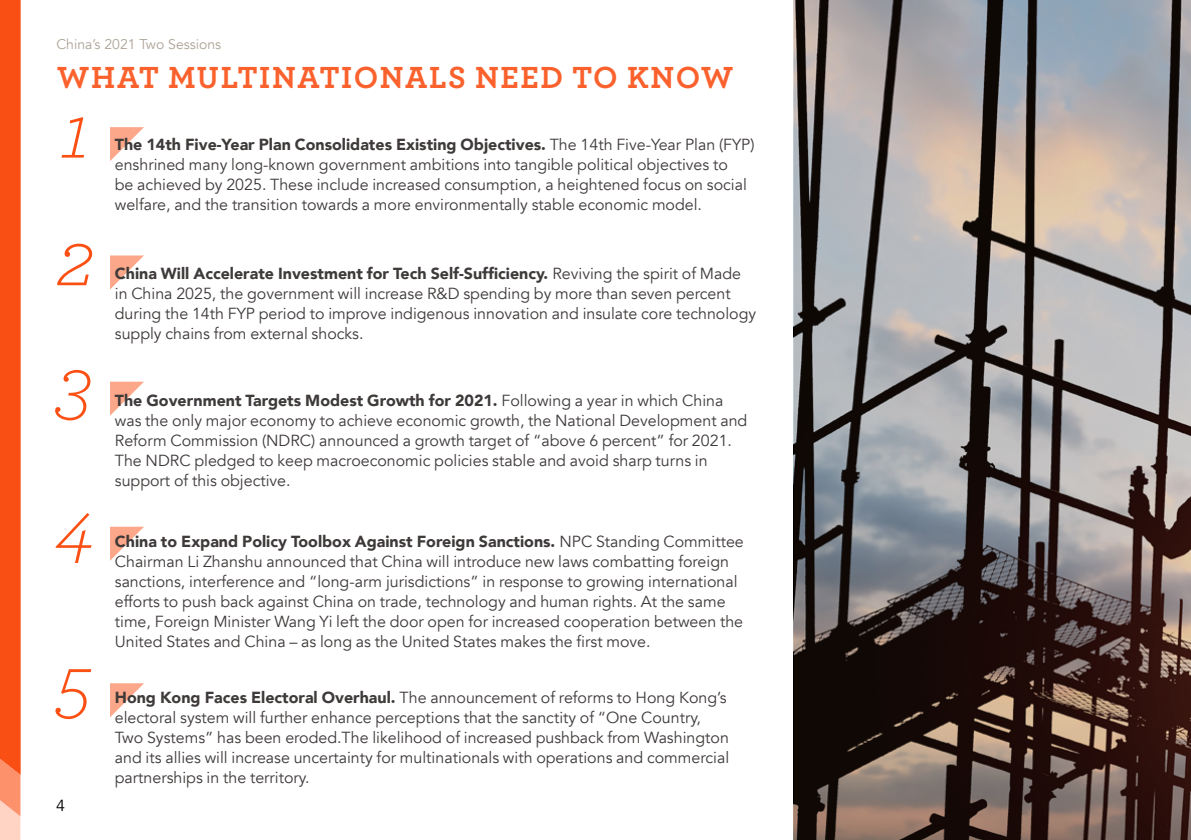
<style>
.page{position:relative;width:1191px;height:840px;background:#fff}
.page>*{position:absolute;margin:0;border:0;box-sizing:border-box;transform-origin:0 0}
.t1{font:italic 300 82px "Archer";color:#fb4f14}
.t2{font:italic 300 80px "Archer";color:#fb4f14}
.t3{font:700 32px "Archer";letter-spacing:.05em;color:#fb612c}
.t4{font:16px/20px "Avenir";color:#3e3a39}
.t5{font:16px "Avenir";color:#000}
.t6{font:14px "Avenir";color:#ada396}
.s1{font-weight:900}
</style>
<div class="page">
<svg style="left:0;top:0;width:20px;height:839px;background:#fa571f"></svg>
<svg style="left:110px;top:526px;width:34px;height:34px"></svg>
<svg style="left:110px;top:381px;width:34px;height:34px"></svg>
<svg style="left:110px;top:683px;width:34px;height:34px"></svg>
<svg style="left:110px;top:255px;width:34px;height:34px"></svg>
<svg style="left:110px;top:127px;width:34px;height:34px"></svg>
<svg style="left:794px;top:0;width:397px;height:839px;background:#7a7371"></svg>
<p class="t6" style="left:56px;top:35px;width:166px">China’s 2021 Two Sessions</p>
<h3 class="t3" style="left:57px;top:52px;width:678px">WHAT MULTINATIONALS NEED TO KNOW</h3>
<h2 class="t2" style="left:61px;top:76px;width:30px">1</h2>
<p class="t4" style="left:115px;top:134px;width:641px"><span class="s1">The 14th Five-Year Plan Consolidates Existing Objectives.</span> The 14th Five-Year Plan (FYP) enshrined many long-known government ambitions into tangible political objectives to<br>be achieved by 2025. These include increased consumption, a heightened focus on social welfare, and the transition towards a more environmentally stable economic model.</p>
<h1 class="t1" style="left:57px;top:202px;width:39px">2</h1>
<h2 class="t2" style="left:56px;top:329px;width:39px">3</h2>
<h2 class="t2" style="left:56px;top:472px;width:41px">4</h2>
<h2 class="t2" style="left:56px;top:627px;width:38px">5</h2>
<p class="t5" style="left:56px;top:795px;width:10px">4</p>
<p class="t4" style="left:115px;top:264px;width:643px"><span class="s1">China Will Accelerate Investment for Tech Self-Sufficiency.</span> Reviving the spirit of Made in China 2025, the government will increase R&amp;D spending by more than seven percent during the 14th FYP period to improve indigenous innovation and insulate core technology supply chains from external shocks.</p>
<p class="t4" style="left:115px;top:391px;width:634px"><span class="s1">The Government Targets Modest Growth for 2021.</span> Following a year in which China was the only major economy to achieve economic growth, the National Development and Reform Commission (NDRC) announced a growth target of “above 6 percent” for 2021.<br>The NDRC pledged to keep macroeconomic policies stable and avoid sharp turns in support of this objective.</p>
<p class="t4" style="left:115px;top:531px;width:630px"><span class="s1">China to Expand Policy Toolbox Against Foreign Sanctions.</span> NPC Standing Committee Chairman Li Zhanshu announced that China will introduce new laws combatting foreign sanctions, interference and “long-arm jurisdictions” in response to growing international efforts to push back against China on trade, technology and human rights. At the same time, Foreign Minister Wang Yi left the door open for increased cooperation between the United States and China – as long as the United States makes the first move.</p>
<p class="t4" style="left:115px;top:687px;width:616px"><span class="s1">Hong Kong Faces Electoral Overhaul.</span> The announcement of reforms to Hong Kong’s electoral system will further enhance perceptions that the sanctity of “One Country, Two Systems” has been eroded.The likelihood of increased pushback from Washington and its allies will increase uncertainty for multinationals with operations and commercial partnerships in the territory.</p>
</div>
